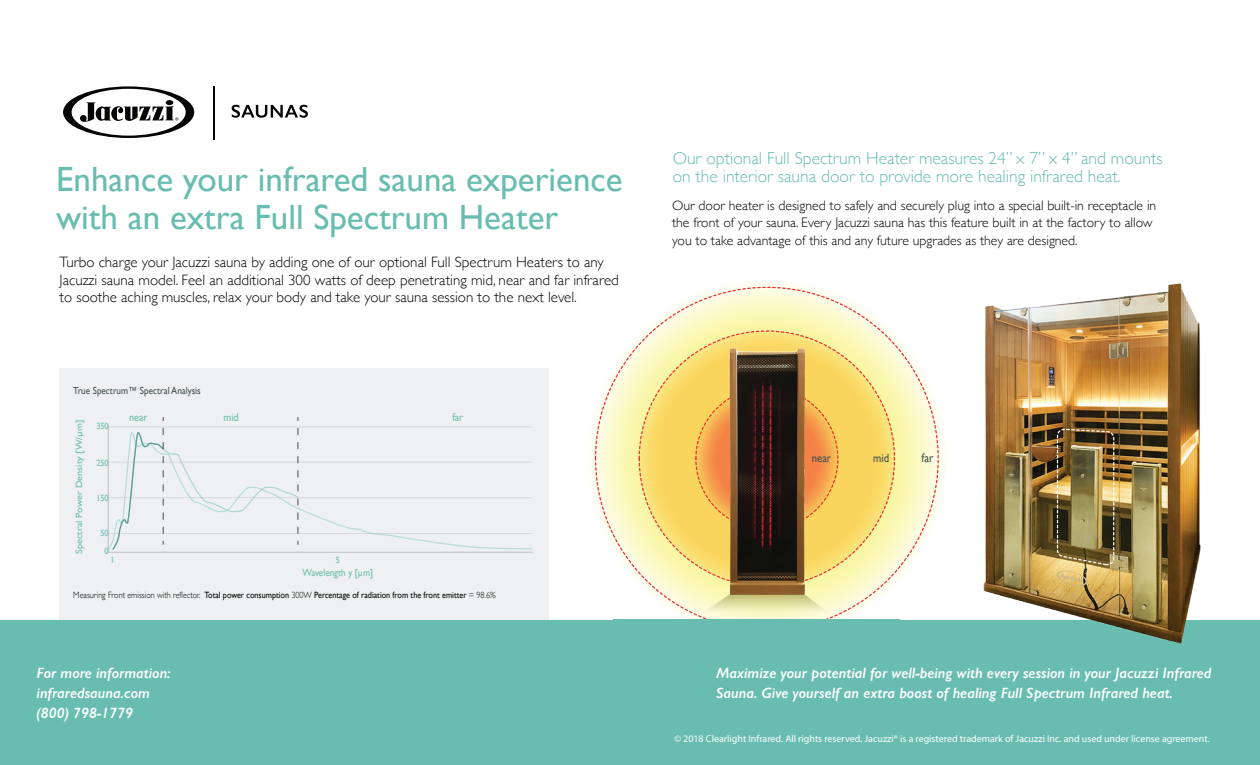
<style>
.page{position:relative;width:1260px;height:765px;background:#fff}
.page>*{position:absolute;margin:0;border:0;box-sizing:border-box;transform-origin:0 0}
.t1{font:35px/37.5px "Gill Sans";color:#69bdb0}
.t2{font:300 17.5px/18.8px "Gill Sans";color:#69bdb0}
.t3{font:300 15px/17.5px "Gill Sans";color:#040503}
.t4{font:italic 600 15px/20px "Gill Sans";color:#fff}
.t5{font:300 13.75px/17.5px "Gill Sans";color:#040503}
.t6{font:12.5px "Gill Sans";color:#434f51;scale:.89 1}
.t7{font:12px "Gill Sans";color:#434f51;scale:.89 1}
.t8{font:11.38px "Gill Sans";color:#69bdb0;scale:.89 1}
.t9{font:10.25px "Gill Sans";color:#434f51;scale:.89 1}
.t10{font:10.25px "Gill Sans";color:#69bdb0;scale:.89 1}
.t11{font:10px "Myriad Pro";color:#fff}
.t12{font:9.12px "Gill Sans";color:#040503;scale:.89 1}
.t13{font:9.12px "Gill Sans";color:#69bdb0;scale:1.12 1}
.t14{font:9.12px "Gill Sans";color:#69bdb0;scale:.89 1}
.s1{font-weight:300}
</style>
<div class="page">
<div style="left:60px;top:368px;width:489px;height:253px;background:#eff0f1"></div>
<svg style="left:108px;top:424px;width:425px;height:129px"></svg>
<hr style="left:109px;top:427px;width:423px;height:1px;background:#c0bfbf">
<svg style="left:108px;top:432px;width:424px;height:118px"></svg>
<svg style="left:112px;top:417px;width:187px;height:134px"></svg>
<div style="left:0;top:620px;width:1260px;height:145px;background:#69bdb0"></div>
<svg style="left:63px;top:86px;width:131px;height:52px"></svg>
<svg style="left:232px;top:105px;width:76px;height:13px"></svg>
<hr style="left:213px;top:86px;width:2px;height:54px;background:#050504">
<svg style="left:586px;top:278px;width:361px;height:361px;background:#faf4c7"></svg>
<svg style="left:639px;top:331px;width:256px;height:255px;background:#f9d665"></svg>
<svg style="left:693px;top:385px;width:148px;height:147px;background:#f6a24e"></svg>
<img style="left:727px;top:346px;width:83px;height:253px">
<div style="left:613px;top:620px;width:286px;height:28px;background:#69bdb0"></div>
<img style="left:941px;top:283px;width:260px;height:361px">
<img style="left:1056px;top:429px;width:59px;height:137px">
<h1 class="t1" style="left:56px;top:160px;width:568px">Enhance your infrared sauna experience with an extra Full Spectrum Heater</h1>
<p class="t3" style="left:60px;top:253px;width:561px">Turbo charge your Jacuzzi sauna by adding one of our optional Full Spectrum Heaters to any<br>Jacuzzi sauna model. Feel an additional 300 watts of deep penetrating mid, near and far infrared to soothe aching muscles, relax your body and take your sauna session to the next level.</p>
<p class="t9" style="left:73px;top:385px;width:145px">True Spectrum™ Spectral Analysis</p>
<p class="t8" style="left:129px;top:410px;width:22px">near</p>
<p class="t8" style="left:224px;top:410px;width:19px">mid</p>
<p class="t8" style="left:452px;top:410px;width:14px">far</p>
<p class="t13" style="left:74px;top:554px;width:121px;rotate:-90deg">Spectral Power Density [W/µm]</p>
<p class="t10" style="left:303px;top:566px;width:81px">Wavelength y [µm]</p>
<p class="t12" style="left:73px;top:590px;width:476px"><span class="s1">Measuring Front emission with reflector.</span> Total power consumption <span class="s1">300W</span> Percentage of radiation from the front emitter <span class="s1">= 98.6%</span></p>
<p class="t14" style="left:96px;top:421px;width:15px">350</p>
<p class="t14" style="left:96px;top:458px;width:15px">250</p>
<p class="t14" style="left:96px;top:493px;width:15px">150</p>
<p class="t14" style="left:100px;top:528px;width:11px">50</p>
<p class="t14" style="left:104px;top:546px;width:6px">0</p>
<p class="t14" style="left:110px;top:555px;width:6px">1</p>
<p class="t14" style="left:336px;top:555px;width:6px">5</p>
<p class="t2" style="left:673px;top:148px;width:491px">Our optional Full Spectrum Heater measures 24” x 7” x 4” and mounts on the interior sauna door to provide more healing infrared heat.</p>
<p class="t5" style="left:672px;top:196px;width:486px">Our door heater is designed to safely and securely plug into a special built-in receptacle in the front of your sauna. Every Jacuzzi sauna has this feature built in at the factory to allow you to take advantage of this and any future upgrades as they are designed.</p>
<p class="t7" style="left:812px;top:451px;width:23px">near</p>
<p class="t7" style="left:873px;top:451px;width:20px">mid</p>
<p class="t6" style="left:922px;top:451px;width:15px">far</p>
<p class="t4" style="left:37px;top:663px;width:136px">For more information: infraredsauna.com (800) 798-1779</p>
<p class="t4" style="left:716px;top:663px;width:497px">Maximize your potential for well-being with every session in your Jacuzzi Infrared<br>Sauna. Give yourself an extra boost of healing Full Spectrum Infrared heat.</p>
<p class="t11" style="left:674px;top:733px;width:537px">© 2018 Clearlight Infrared. All rights reserved. Jacuzzi® is a registered trademark of Jacuzzi Inc. and used under license agreement.</p>
</div>
